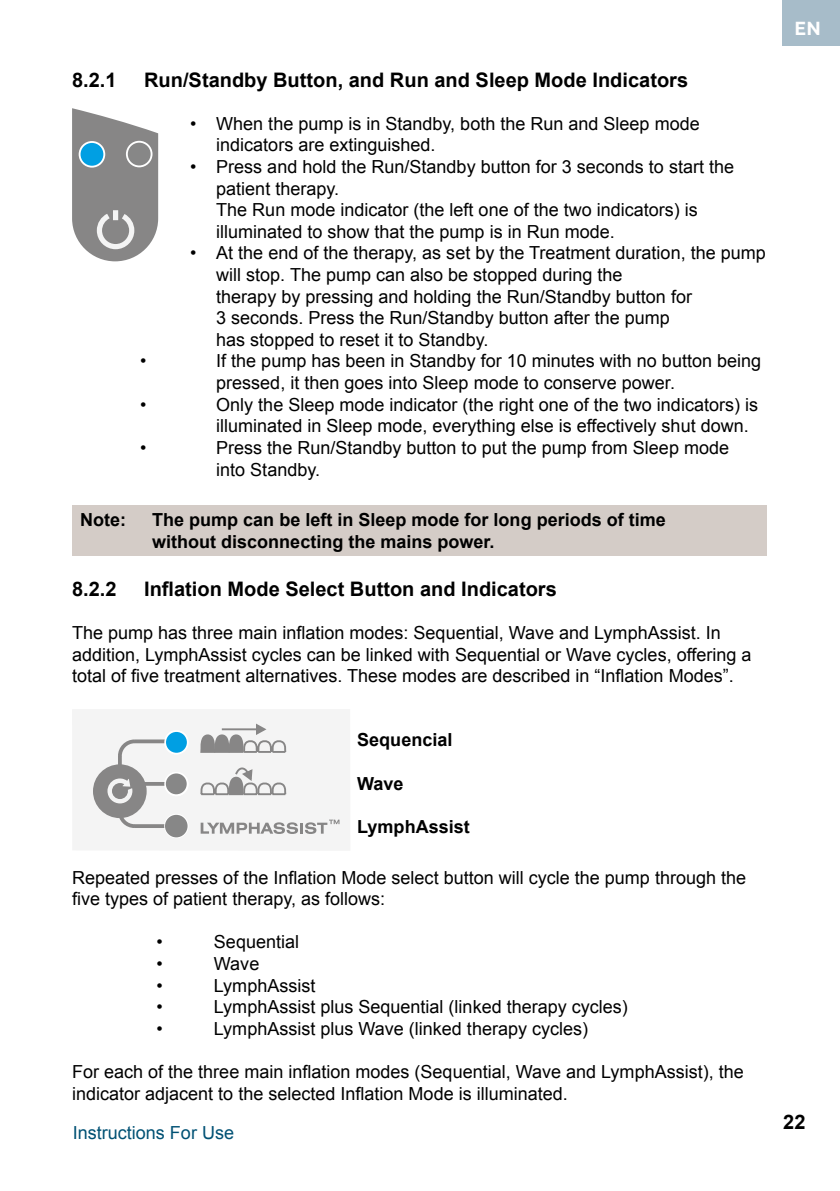
<style>
.page{position:relative;width:840px;height:1191px;background:#fff}
.page>*{position:absolute;margin:0;border:0;box-sizing:border-box;transform-origin:0 0}
.t1{font:700 20px "Arial";color:#000}
.t2{font:18px/21.6px "Arial";color:#000}
.t3{font:700 18px/21.6px "Arial";color:#000}
.t4{font:18px "Arial";color:#015174}
.t5{font:700 18px "Santral";color:#fff}
</style>
<div class="page">
<div style="left:781px;top:0;width:58px;height:46px;background:#a7bcc9"></div>
<svg style="left:72px;top:108px;width:86px;height:153px"></svg>
<svg style="left:79px;top:141px;width:26px;height:27px"></svg>
<svg style="left:126px;top:141px;width:26px;height:26px"></svg>
<div style="left:128px;top:143px;width:22px;height:22px;background:#878787;border-radius:50%"></div>
<div style="left:80px;top:143px;width:23px;height:23px;background:#009fe3;border-radius:50%"></div>
<div style="left:72px;top:505px;width:694px;height:51px;background:#d4ccc7"></div>
<div style="left:72px;top:709px;width:278px;height:141px;background:#f4f4f4"></div>
<div style="left:164px;top:813px;width:24px;height:25px;background:#fff;border-radius:50%"></div>
<svg style="left:200px;top:819px;width:139px;height:15px"></svg>
<svg style="left:200px;top:723px;width:87px;height:30px"></svg>
<svg style="left:200px;top:767px;width:87px;height:29px"></svg>
<svg style="left:164px;top:814px;width:24px;height:24px"></svg>
<svg style="left:164px;top:772px;width:24px;height:24px"></svg>
<svg style="left:164px;top:730px;width:24px;height:24px"></svg>
<div style="left:165px;top:815px;width:22px;height:22px;background:#878787;border-radius:50%"></div>
<div style="left:94px;top:765px;width:52px;height:52px;background:#878686;border-radius:50%"></div>
<svg style="left:107px;top:737px;width:73px;height:93px"></svg>
<div style="left:166px;top:773px;width:20px;height:21px;background:#878787;border-radius:50%"></div>
<div style="left:166px;top:732px;width:21px;height:20px;background:#009fe3;border-radius:50%"></div>
<p class="t1" style="left:72px;top:66px;width:46px">8.2.1</p>
<p class="t1" style="left:144px;top:66px;width:545px">Run/Standby Button, and Run and Sleep Mode Indicators</p>
<p class="t2" style="left:216px;top:113px;width:484px;text-indent:-26px">• When the pump is in Standby, both the Run and Sleep mode indicators are extinguished.</p>
<p class="t2" style="left:216px;top:156px;width:519px;text-indent:-26px">• Press and hold the Run/Standby button for 3 seconds to start the patient therapy.<br>The Run mode indicator (the left one of the two indicators) is illuminated to show that the pump is in Run mode.</p>
<p class="t2" style="left:216px;top:242px;width:550px;text-indent:-26px">• At the end of the therapy, as set by the Treatment duration, the pump will stop. The pump can also be stopped during the<br>therapy by pressing and holding the Run/Standby button for<br>3 seconds. Press the Run/Standby button after the pump<br>has stopped to reset it to Standby.</p>
<p class="t2" style="left:140px;top:350px;width:8px">•</p>
<p class="t2" style="left:216px;top:350px;width:546px">If the pump has been in Standby for 10 minutes with no button being pressed, it then goes into Sleep mode to conserve power.</p>
<p class="t2" style="left:140px;top:394px;width:8px">•</p>
<p class="t2" style="left:216px;top:394px;width:543px">Only the Sleep mode indicator (the right one of the two indicators) is illuminated in Sleep mode, everything else is effectively shut down.</p>
<p class="t2" style="left:140px;top:437px;width:8px">•</p>
<p class="t2" style="left:216px;top:437px;width:514px">Press the Run/Standby button to put the pump from Sleep mode into Standby.</p>
<p class="t3" style="left:80px;top:509px;width:47px">Note:</p>
<p class="t3" style="left:152px;top:509px;width:515px">The pump can be left in Sleep mode for long periods of time without disconnecting the mains power.</p>
<p class="t1" style="left:72px;top:575px;width:46px">8.2.2</p>
<p class="t1" style="left:144px;top:575px;width:414px">Inflation Mode Select Button and Indicators</p>
<p class="t2" style="left:72px;top:622px;width:680px">The pump has three main inflation modes: Sequential, Wave and LymphAssist. In addition, LymphAssist cycles can be linked with Sequential or Wave cycles, offering a total of five treatment alternatives. These modes are described in “Inflation Modes”.</p>
<p class="t5" style="left:794px;top:16px;width:28px">EN</p>
<p class="t3" style="left:357px;top:729px;width:97px">Sequencial</p>
<p class="t3" style="left:357px;top:773px;width:48px">Wave</p>
<p class="t3" style="left:357px;top:816px;width:114px">LymphAssist</p>
<p class="t2" style="left:72px;top:866px;width:675px">Repeated presses of the Inflation Mode select button will cycle the pump through the five types of patient therapy, as follows:</p>
<p class="t2" style="left:156px;top:931px;width:8px">•</p>
<p class="t2" style="left:214px;top:931px;width:87px">Sequential</p>
<p class="t2" style="left:156px;top:953px;width:8px">•</p>
<p class="t2" style="left:214px;top:953px;width:47px">Wave</p>
<p class="t2" style="left:156px;top:974px;width:8px">•</p>
<p class="t2" style="left:214px;top:974px;width:103px">LymphAssist</p>
<p class="t2" style="left:156px;top:996px;width:8px">•</p>
<p class="t2" style="left:214px;top:996px;width:415px">LymphAssist plus Sequential (linked therapy cycles)</p>
<p class="t2" style="left:156px;top:1017px;width:8px">•</p>
<p class="t2" style="left:214px;top:1017px;width:375px">LymphAssist plus Wave (linked therapy cycles)</p>
<p class="t2" style="left:72px;top:1061px;width:673px">For each of the three main inflation modes (Sequential, Wave and LymphAssist), the indicator adjacent to the selected Inflation Mode is illuminated.</p>
<p class="t4" style="left:73px;top:1120px;width:163px">Instructions For Use</p>
<p class="t1" style="left:782px;top:1108px;width:24px">22</p>
</div>
